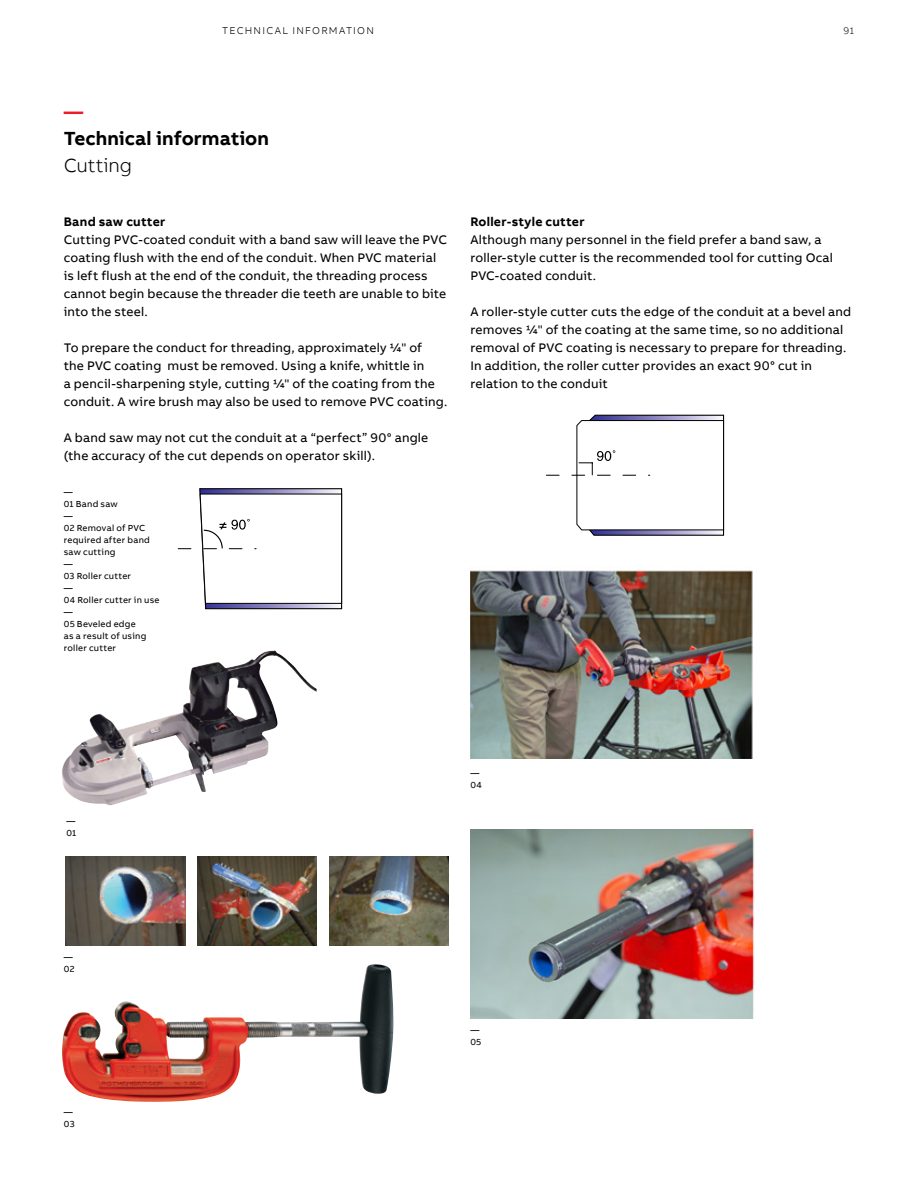
<style>
.page{position:relative;width:918px;height:1188px;background:#fff}
.page>*{position:absolute;margin:0;border:0;box-sizing:border-box;transform-origin:0 0}
.t1{font:700 19.5px "AB Bvoice";letter-spacing:.005em;color:#000}
.t2{font:300 19.5px "AB Bvoice";letter-spacing:-.005em;color:#000}
.t3{font:700 19.5px "AB Bvoice";color:#ed1c29}
.t4{font:12.75px/18px "AB Bvoice";letter-spacing:.015em;color:#000}
.t5{font:700 12.75px "AB Bvoice";letter-spacing:.02em;color:#000}
.t6{font:300 10.2px "AB Bvoice";letter-spacing:.12em;color:#000}
.t7{font:300 9.9px "AB Bvoice";color:#000}
.t8{font:9px/12px "AB Bvoice";letter-spacing:.025em;color:#000}
</style>
<div class="page">
<svg style="left:177px;top:488px;width:165px;height:121px"></svg>
<img style="left:62px;top:651px;width:212px;height:154px">
<img style="left:66px;top:856px;width:119px;height:89px">
<img style="left:329px;top:856px;width:119px;height:89px">
<img style="left:197px;top:856px;width:120px;height:89px">
<svg style="left:546px;top:415px;width:178px;height:121px"></svg>
<img style="left:62px;top:964px;width:332px;height:138px">
<img style="left:470px;top:829px;width:285px;height:189px">
<img style="left:470px;top:570px;width:283px;height:188px">
<p class="t6" style="left:222px;top:24px;width:153px">TECHNICAL INFORMATION</p>
<p class="t7" style="left:844px;top:24px;width:12px">91</p>
<h1 class="t3" style="left:64px;top:99px;width:21px">—</h1>
<h1 class="t1" style="left:64px;top:126px;width:207px">Technical information</h1>
<h1 class="t2" style="left:64px;top:154px;width:70px">Cutting</h1>
<p class="t5" style="left:64px;top:213px;width:103px">Band saw cutter</p>
<p class="t4" style="left:64px;top:231px;width:385px">Cutting PVC-coated conduit with a band saw will leave the PVC coating flush with the end of the conduit. When PVC material is left flush at the end of the conduit, the threading process cannot begin because the threader die teeth are unable to bite into the steel.</p>
<p class="t4" style="left:64px;top:339px;width:385px">To prepare the conduct for threading, approximately ¼" of<br>the PVC coating must be removed. Using a knife, whittle in<br>a pencil-sharpening style, cutting ¼" of the coating from the conduit. A wire brush may also be used to remove PVC coating.</p>
<p class="t4" style="left:64px;top:429px;width:366px">A band saw may not cut the conduit at a “perfect” 90° angle (the accuracy of the cut depends on operator skill).</p>
<p class="t8" style="left:64px;top:486px;width:97px">—<br>01 Band saw<br>—<br>02 Removal of PVC required after band saw cutting<br>—<br>03 Roller cutter<br>—<br>04 Roller cutter in use —<br>05 Beveled edge<br>as a result of using roller cutter</p>
<p class="t5" style="left:470px;top:213px;width:116px">Roller-style cutter</p>
<p class="t4" style="left:470px;top:231px;width:364px">Although many personnel in the field prefer a band saw, a roller-style cutter is the recommended tool for cutting Ocal<br>PVC-coated conduit.</p>
<p class="t4" style="left:470px;top:303px;width:382px">A roller-style cutter cuts the edge of the conduit at a bevel and removes ¼" of the coating at the same time, so no additional removal of PVC coating is necessary to prepare for threading.<br>In addition, the roller cutter provides an exact 90° cut in relation to the conduit</p>
<p class="t8" style="left:66px;top:815px;width:11px">—<br>01</p>
<p class="t8" style="left:64px;top:951px;width:12px">—<br>02</p>
<p class="t8" style="left:64px;top:1106px;width:12px">—<br>03</p>
<p class="t8" style="left:470px;top:767px;width:13px">—<br>04</p>
<p class="t8" style="left:470px;top:1024px;width:13px">—<br>05</p>
</div>
